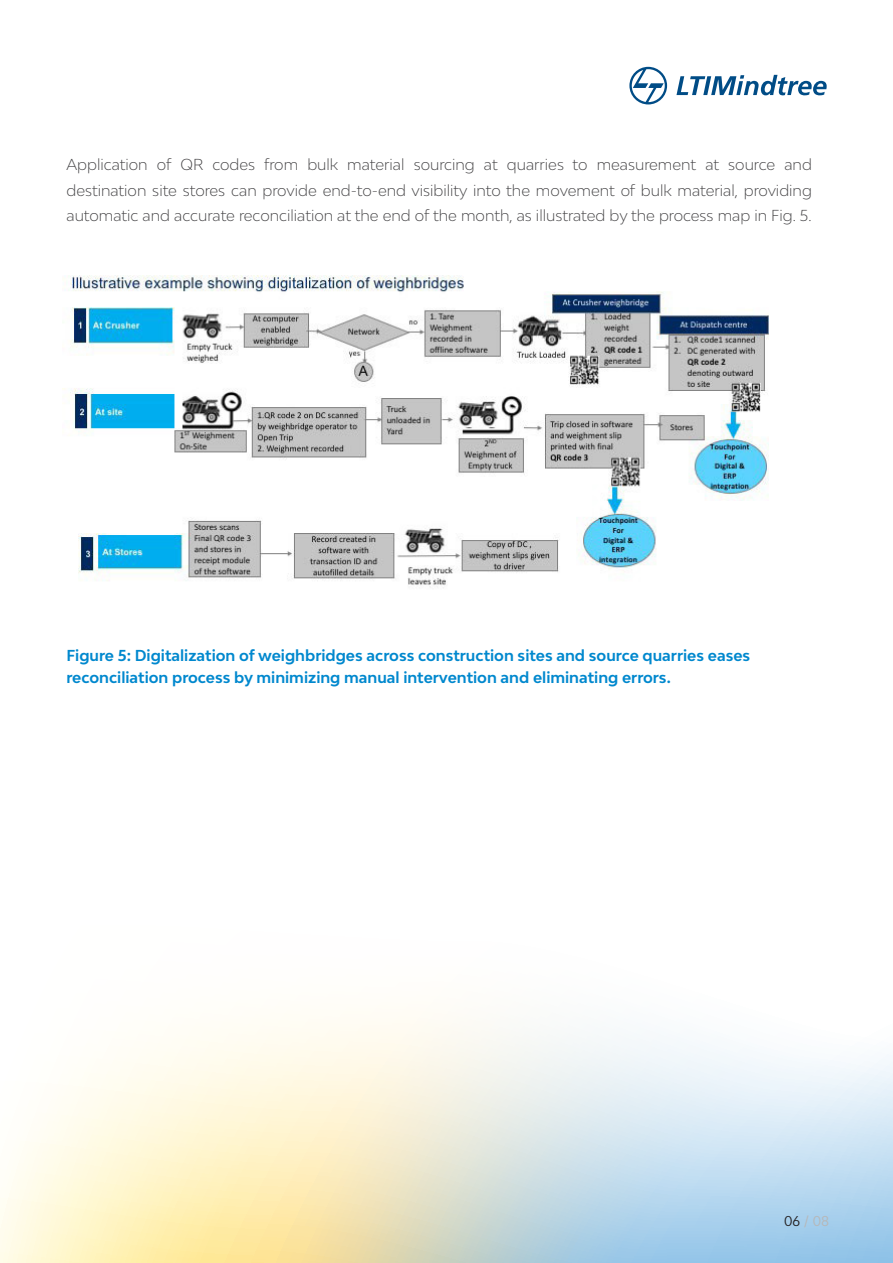
<style>
.page{position:relative;width:893px;height:1263px;background:#fff}
.page>*{position:absolute;margin:0;border:0;box-sizing:border-box;transform-origin:0 0}
.t1{font:300 15px/25.5px "Bw Modelica";color:#414042;text-align:justify}
.t2{font:700 15px/22.5px "Bw Modelica";color:#0088ce}
.t3{font:13.5px "Bw Modelica";color:#b7b7b7}
.s1{color:#231f20}
</style>
<div class="page">
<svg style="left:0;top:1016px;width:893px;height:247px"></svg>
<svg style="left:629px;top:67px;width:38px;height:37px"></svg>
<svg style="left:676px;top:75px;width:151px;height:20px"></svg>
<img style="left:62px;top:275px;width:707px;height:312px">
<p class="t1" style="left:66px;top:152px;width:747px">Application of QR codes from bulk material sourcing at quarries to measurement at source and destination site stores can provide end-to-end visibility into the movement of bulk material, providing automatic and accurate reconciliation at the end of the month, as illustrated by the process map in Fig. 5.</p>
<p class="t2" style="left:66px;top:644px;width:685px">Figure 5: Digitalization of weighbridges across construction sites and source quarries eases reconciliation process by minimizing manual intervention and eliminating errors.</p>
<p class="t3" style="left:784px;top:1212px;width:47px"><span class="s1">06</span> / 08</p>
</div>
